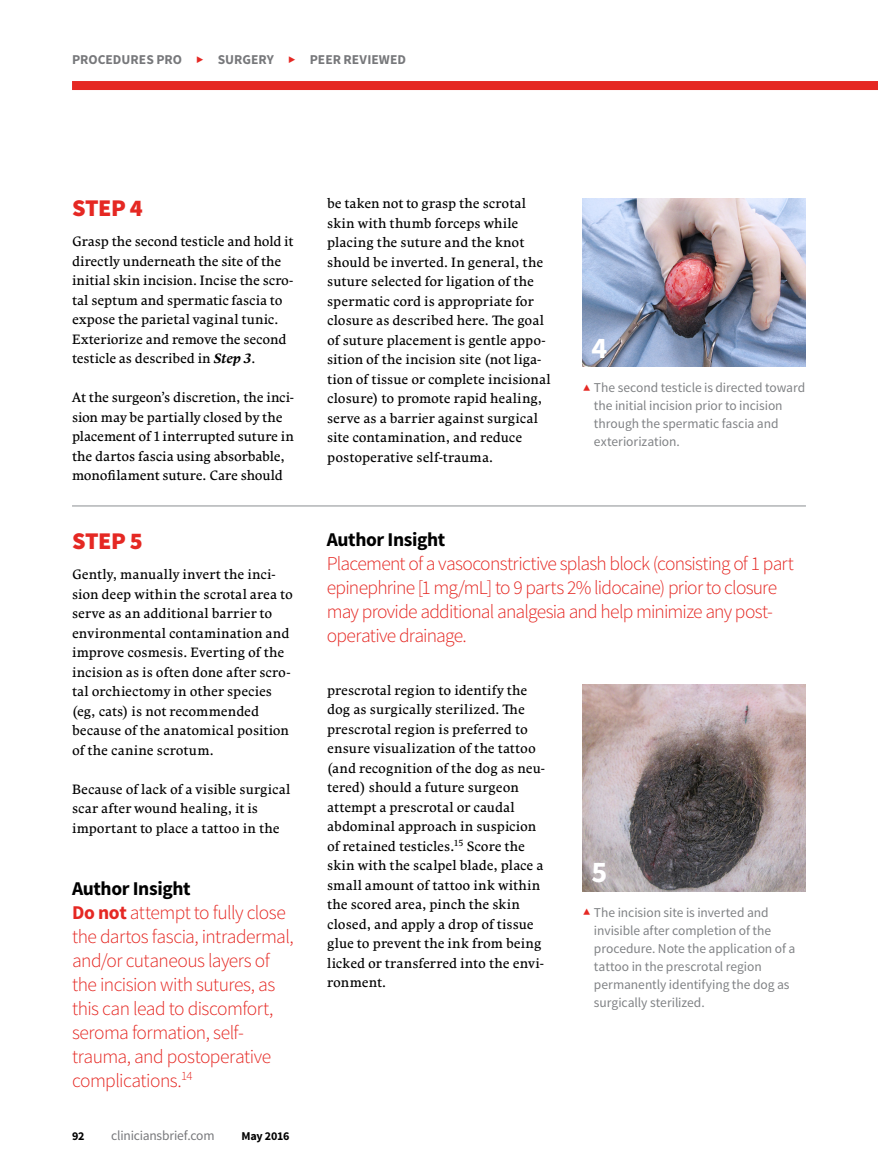
<style>
.page{position:relative;width:878px;height:1175px;background:#fff}
.page>*{position:absolute;margin:0;border:0;box-sizing:border-box;transform-origin:0 0}
.Figure_number_with{font:700 30px "Source Sans Pro";color:#fff}
.Steps{font:900 24px "Source Sans Pro";letter-spacing:-.02em;color:#e52823}
.Author_Insight_bod{font:300 19.5px/24px "Source Sans Pro";letter-spacing:-.035em;color:#e52823}
.Author_Insight_bod-2{font:700 19.5px "Source Sans Pro";letter-spacing:-.02em;color:#000}
.Body_Comenia_Serif{font:13.5px/19.5px "Comenia Serif Pro";letter-spacing:.005em;color:#000}
.Figure_Caption{font:13.5px/18px "Source Sans Pro";letter-spacing:-.005em;color:#808285}
.t1{font:700 13.5px "Source Sans Pro";color:#77787b}
.t2{font:13.5px "Source Sans Pro";letter-spacing:-.015em;color:#77787b}
.t3{font:700 12px "Source Sans Pro";color:#000}
.s1{font-weight:700;font-style:italic}
.s2{font-weight:700}
</style>
<div class="page">
<div style="left:72px;top:81px;width:806px;height:9px;background:#e52823"></div>
<hr style="left:72px;top:505px;width:734px;height:1px;background:#b1b4b6">
<img style="left:582px;top:198px;width:224px;height:169px">
<img style="left:582px;top:684px;width:224px;height:207px">
<p class="t1" style="left:72px;top:51px;width:111px">PROCEDURES PRO</p>
<p class="t1" style="left:218px;top:51px;width:58px">SURGERY</p>
<p class="t1" style="left:310px;top:51px;width:98px">PEER REVIEWED</p>
<p class="Steps" style="left:72px;top:192px;width:72px">STEP 4</p>
<p class="Body_Comenia_Serif" style="left:72px;top:231px;width:223px">Grasp the second testicle and hold it directly underneath the site of the initial skin incision. Incise the scro&shy;tal septum and spermatic fascia to expose the parietal vaginal tunic.<br>Exteriorize and remove the second testicle as described in <span class="s1">Step 3</span>.</p>
<p class="Body_Comenia_Serif" style="left:72px;top:387px;width:224px">At the surgeon’s discretion, the inci&shy;sion may be partially closed by the placement of 1 interrupted suture in the dartos fascia using absorbable, monofilament suture. Care should</p>
<p class="Body_Comenia_Serif" style="left:327px;top:194px;width:225px">be taken not to grasp the scrotal skin with thumb forceps while placing the suture and the knot should be inverted. In general, the suture selected for ligation of the spermatic cord is appropriate for closure as described here. The goal of suture placement is gentle appo&shy;sition of the incision site (not liga&shy;tion of tissue or complete incisional closure) to promote rapid healing, serve as a barrier against surgical site contamination, and reduce postoperative self-trauma.</p>
<p class="Figure_number_with" style="left:591px;top:328px;width:17px">4</p>
<p class="Figure_Caption" style="left:594px;top:379px;width:213px">The second testicle is directed toward the initial incision prior to incision through the spermatic fascia and exteriorization.</p>
<p class="Steps" style="left:72px;top:525px;width:72px">STEP 5</p>
<p class="Body_Comenia_Serif" style="left:72px;top:564px;width:222px">Gently, manually invert the inci&shy;sion deep within the scrotal area to serve as an additional barrier to environmental contamination and improve cosmesis. Everting of the incision as is often done after scro&shy;tal orchiectomy in other species (eg, cats) is not recommended because of the anatomical position of the canine scrotum.</p>
<p class="Body_Comenia_Serif" style="left:72px;top:779px;width:220px">Because of lack of a visible surgical scar after wound healing, it is important to place a tattoo in the</p>
<p class="Author_Insight_bod-2" style="left:72px;top:875px;width:120px">Author Insight</p>
<p class="Author_Insight_bod" style="left:72px;top:900px;width:223px"><span class="s2">Do not</span> attempt to fully close the dartos fascia, intradermal, and/or cutaneous layers of the incision with sutures, as this can lead to discomfort, seroma formation, self&shy;trauma, and postoperative complications.<sup>14</sup></p>
<p class="t3" style="left:72px;top:1128px;width:14px">92</p>
<p class="t2" style="left:111px;top:1127px;width:105px">cliniciansbrief.com</p>
<p class="t3" style="left:241px;top:1128px;width:50px">May 2016</p>
<p class="Author_Insight_bod-2" style="left:327px;top:526px;width:120px">Author Insight</p>
<p class="Author_Insight_bod" style="left:327px;top:551px;width:468px">Placement of a vasoconstrictive splash block (consisting of 1 part epinephrine [1 mg/mL] to 9 parts 2% lidocaine) prior to closure may provide additional analgesia and help minimize any post&shy;operative drainage.</p>
<p class="Body_Comenia_Serif" style="left:327px;top:680px;width:219px">prescrotal region to identify the dog as surgically sterilized. The prescrotal region is preferred to ensure visualization of the tattoo (and recognition of the dog as neu&shy;tered) should a future surgeon attempt a prescrotal or caudal abdominal approach in suspicion of retained testicles.<sup>15</sup> Score the skin with the scalpel blade, place a small amount of tattoo ink within the scored area, pinch the skin closed, and apply a drop of tissue glue to prevent the ink from being licked or transferred into the envi&shy;ronment.</p>
<p class="Figure_number_with" style="left:591px;top:853px;width:17px">5</p>
<p class="Figure_Caption" style="left:594px;top:903px;width:203px">The incision site is inverted and invisible after completion of the procedure. Note the application of a tattoo in the prescrotal region permanently identifying the dog as surgically sterilized.</p>
</div>
